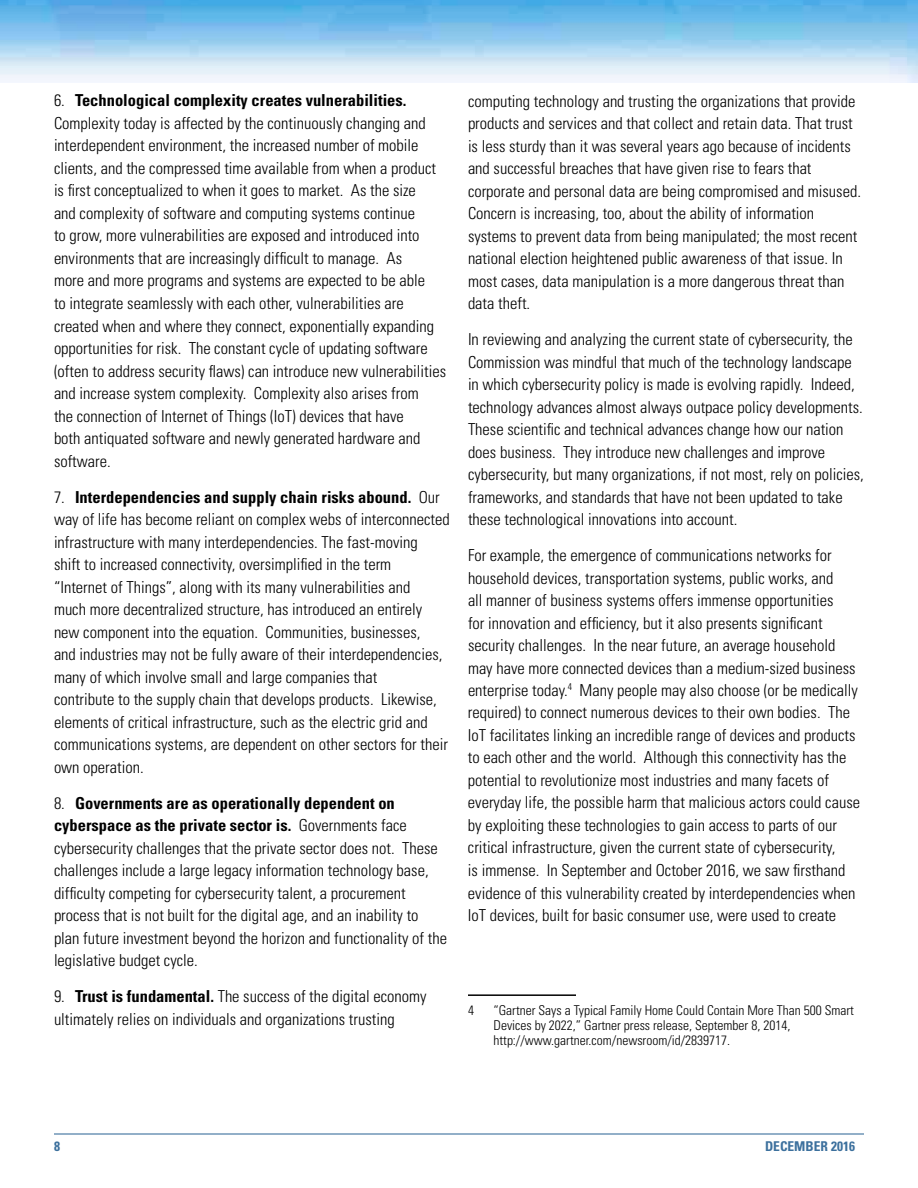
<style>
.page{position:relative;width:918px;height:1188px;background:#fff}
.page>*{position:absolute;margin:0;border:0;box-sizing:border-box;transform-origin:0 0}
.t1{font:300 condensed 16.5px/22.5px "Univers LT Std";color:#000}
.t2{font:300 condensed 13.5px/15px "Univers LT Std";color:#000}
.t3{font:700 condensed 13.5px "Univers LT Std";color:#3c709d}
.s1{font-weight:700}
</style>
<div class="page">
<img style="left:0;top:0;width:918px;height:82px">
<hr style="left:54px;top:1134px;width:810px;height:1px;background:#276092">
<hr style="left:468px;top:994px;width:108px;height:2px;background:#000">
<p class="t1" style="left:54px;top:89px;width:394px">6. <span class="s1">Technological complexity creates vulnerabilities.<br></span>Complexity today is affected by the continuously changing and interdependent environment, the increased number of mobile clients, and the compressed time available from when a product is first conceptualized to when it goes to market. As the size<br>and complexity of software and computing systems continue<br>to grow, more vulnerabilities are exposed and introduced into environments that are increasingly difficult to manage. As<br>more and more programs and systems are expected to be able<br>to integrate seamlessly with each other, vulnerabilities are created when and where they connect, exponentially expanding opportunities for risk. The constant cycle of updating software (often to address security flaws) can introduce new vulnerabilities and increase system complexity. Complexity also arises from<br>the connection of Internet of Things (IoT) devices that have<br>both antiquated software and newly generated hardware and software.</p>
<p class="t1" style="left:54px;top:485px;width:397px">7. <span class="s1">Interdependencies and supply chain risks abound.</span> Our way of life has become reliant on complex webs of interconnected infrastructure with many interdependencies. The fast-moving<br>shift to increased connectivity, oversimplified in the term<br>“Internet of Things”, along with its many vulnerabilities and<br>much more decentralized structure, has introduced an entirely new component into the equation. Communities, businesses,<br>and industries may not be fully aware of their interdependencies, many of which involve small and large companies that<br>contribute to the supply chain that develops products. Likewise, elements of critical infrastructure, such as the electric grid and communications systems, are dependent on other sectors for their own operation.</p>
<p class="t1" style="left:54px;top:792px;width:395px">8. <span class="s1">Governments are as operationally dependent on cyberspace as the private sector is.</span> Governments face cybersecurity challenges that the private sector does not. These challenges include a large legacy information technology base, difficulty competing for cybersecurity talent, a procurement process that is not built for the digital age, and an inability to plan future investment beyond the horizon and functionality of the legislative budget cycle.</p>
<p class="t1" style="left:54px;top:985px;width:374px">9. <span class="s1">Trust is fundamental.</span> The success of the digital economy ultimately relies on individuals and organizations trusting</p>
<p class="t1" style="left:468px;top:90px;width:395px">computing technology and trusting the organizations that provide products and services and that collect and retain data. That trust is less sturdy than it was several years ago because of incidents and successful breaches that have given rise to fears that corporate and personal data are being compromised and misused.<br>Concern is increasing, too, about the ability of information systems to prevent data from being manipulated; the most recent national election heightened public awareness of that issue. In most cases, data manipulation is a more dangerous threat than data theft.</p>
<p class="t1" style="left:468px;top:328px;width:397px">In reviewing and analyzing the current state of cybersecurity, the Commission was mindful that much of the technology landscape in which cybersecurity policy is made is evolving rapidly. Indeed, technology advances almost always outpace policy developments.<br>These scientific and technical advances change how our nation does business. They introduce new challenges and improve cybersecurity, but many organizations, if not most, rely on policies, frameworks, and standards that have not been updated to take these technological innovations into account.</p>
<p class="t1" style="left:468px;top:544px;width:394px">For example, the emergence of communications networks for household devices, transportation systems, public works, and<br>all manner of business systems offers immense opportunities<br>for innovation and efficiency, but it also presents significant security challenges. In the near future, an average household may have more connected devices than a medium-sized business enterprise today.<sup>4</sup> Many people may also choose (or be medically required) to connect numerous devices to their own bodies. The IoT facilitates linking an incredible range of devices and products to each other and the world. Although this connectivity has the potential to revolutionize most industries and many facets of everyday life, the possible harm that malicious actors could cause by exploiting these technologies to gain access to parts of our critical infrastructure, given the current state of cybersecurity,<br>is immense. In September and October 2016, we saw firsthand evidence of this vulnerability created by interdependencies when IoT devices, built for basic consumer use, were used to create</p>
<p class="t2" style="left:468px;top:1003px;width:7px">4</p>
<p class="t2" style="left:494px;top:1003px;width:362px">“Gartner Says a Typical Family Home Could Contain More Than 500 Smart<br>Devices by 2022,” Gartner press release, September 8, 2014, http://www.gartner.com/newsroom/id/2839717.</p>
<p class="t3" style="left:54px;top:1138px;width:7px">8</p>
<p class="t3" style="left:765px;top:1138px;width:91px">DECEMBER 2016</p>
</div>
